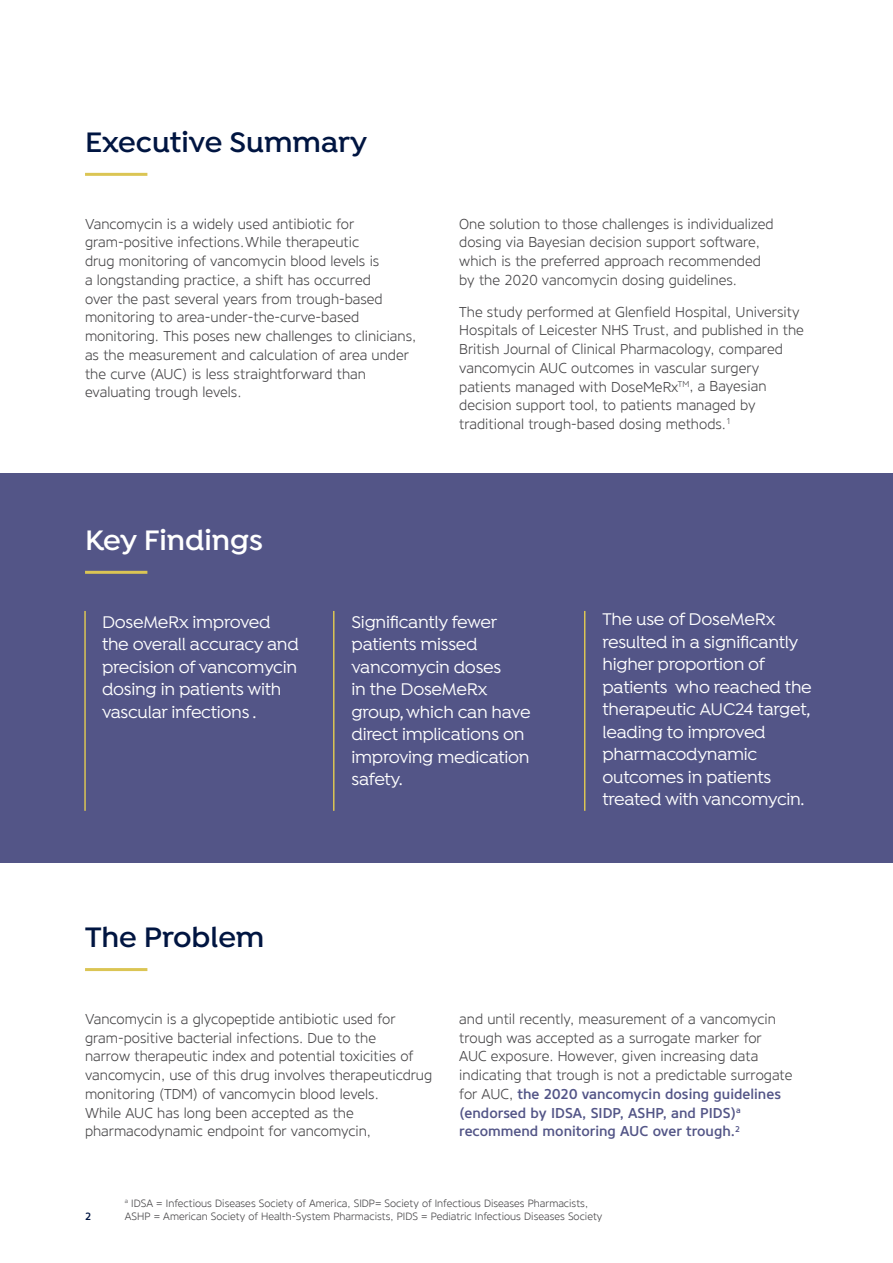
<style>
.page{position:relative;width:893px;height:1263px;background:#fff}
.page>*{position:absolute;margin:0;border:0;box-sizing:border-box;transform-origin:0 0}
.t1{font:600 30px "Isidora";color:#001541}
.t2{font:600 30px "Isidora";color:#fff}
.t3{font:500 18px/22.5px "Isidora";letter-spacing:-.015em;color:#fff}
.t4{font:300 14.25px/18.8px "Core Sans N35";color:#464547}
.t5{font:500 14.25px/18.8px "Core Sans N55";color:#535587}
.t6{font:300 10.5px/13.5px "Core Sans N35";color:#464547}
.t7{font:500 10.5px "Core Sans N55";color:#001541}
.s1{font-family:"Core Sans N35";font-weight:300;color:#464547}
</style>
<div class="page">
<div style="left:0;top:473px;width:893px;height:390px;background:#535587"></div>
<hr style="left:85px;top:173px;width:62px;height:3px;background:#dbc554">
<hr style="left:85px;top:968px;width:62px;height:3px;background:#dbc554">
<hr style="left:85px;top:571px;width:62px;height:3px;background:#dbc554">
<hr style="left:84px;top:611px;width:2px;height:200px;background:#dbc554">
<hr style="left:333px;top:611px;width:1px;height:200px;background:#dbc554">
<hr style="left:584px;top:611px;width:1px;height:200px;background:#dbc554">
<h1 class="t1" style="left:85px;top:124px;width:284px">Executive Summary</h1>
<p class="t4" style="left:85px;top:214px;width:333px">Vancomycin is a widely used antibiotic for gram-positive infections. While therapeutic<br>drug monitoring of vancomycin blood levels is<br>a longstanding practice, a shift has occurred<br>over the past several years from trough-based monitoring to area-under-the-curve-based monitoring. This poses new challenges to clinicians, as the measurement and calculation of area under the curve (AUC) is less straightforward than evaluating trough levels.</p>
<h1 class="t2" style="left:85px;top:522px;width:179px">Key Findings</h1>
<p class="t4" style="left:459px;top:214px;width:316px">One solution to those challenges is individualized dosing via Bayesian decision support software, which is the preferred approach recommended by the 2020 vancomycin dosing guidelines.</p>
<p class="t4" style="left:459px;top:302px;width:346px">The study performed at Glenfield Hospital, University Hospitals of Leicester NHS Trust, and published in the British Journal of Clinical Pharmacology, compared vancomycin AUC outcomes in vascular surgery patients managed with DoseMeRx<sup>TM</sup>, a Bayesian decision support tool, to patients managed by traditional trough-based dosing methods.<sup>1</sup></p>
<p class="t3" style="left:102px;top:611px;width:198px">DoseMeRx improved the overall accuracy and precision of vancomycin dosing in patients with vascular infections .</p>
<p class="t3" style="left:351px;top:611px;width:181px">Significantly fewer patients missed vancomycin doses<br>in the DoseMeRx group, which can have direct implications on improving medication safety.</p>
<p class="t3" style="left:602px;top:609px;width:211px">The use of DoseMeRx resulted in a significantly higher proportion of patients who reached the therapeutic AUC24 target, leading to improved pharmacodynamic outcomes in patients treated with vancomycin.</p>
<h1 class="t1" style="left:85px;top:919px;width:181px">The Problem</h1>
<p class="t4" style="left:85px;top:1010px;width:349px">Vancomycin is a glycopeptide antibiotic used for gram-positive bacterial infections. Due to the<br>narrow therapeutic index and potential toxicities of vancomycin, use of this drug involves therapeuticdrug monitoring (TDM) of vancomycin blood levels.<br>While AUC has long been accepted as the pharmacodynamic endpoint for vancomycin,</p>
<p class="t4" style="left:459px;top:1010px;width:335px">and until recently, measurement of a vancomycin trough was accepted as a surrogate marker for AUC exposure. However, given increasing data indicating that trough is not a predictable surrogate</p>
<p class="t5" style="left:459px;top:1085px;width:323px"><span class="s1">for AUC,</span> the 2020 vancomycin dosing guidelines (endorsed by IDSA, SIDP, ASHP, and PIDS)<sup>a </sup>recommend monitoring AUC over trough.<sup>2</sup></p>
<p class="t7" style="left:85px;top:1210px;width:8px">2</p>
<p class="t6" style="left:125px;top:1196px;width:479px"><sup>a</sup> IDSA = Infectious Diseases Society of America, SIDP= Society of Infectious Diseases Pharmacists,<br>ASHP = American Society of Health-System Pharmacists, PIDS = Pediatric Infectious Diseases Society</p>
</div>
